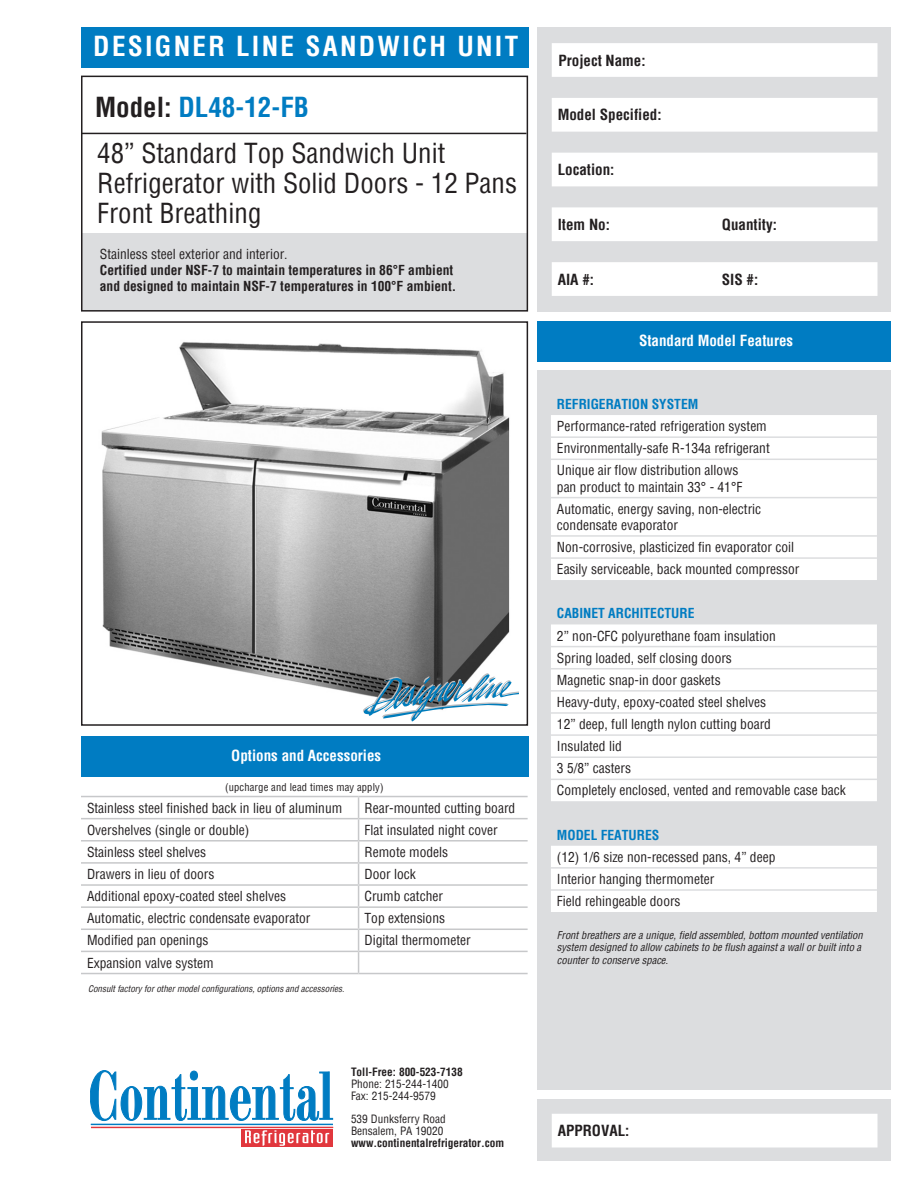
<style>
.page{position:relative;width:918px;height:1188px;background:#fff}
.page>*{position:absolute;margin:0;border:0;box-sizing:border-box;transform-origin:0 0}
.t1{font:condensed 27px "Helvetica";color:#231f20}
.t2{font:700 condensed 27px "Helvetica";letter-spacing:.085em;color:#fff}
.t3{font:700 condensed 27px "Helvetica";color:#007cc2}
.t4{font:700 condensed 15px "Helvetica";color:#231f20}
.t5{font:700 condensed 15px "Helvetica";color:#fff}
.t6{font:condensed 13.5px "Helvetica";color:#231f20}
.t7{font:700 condensed 13.5px "Helvetica";color:#231f20}
.t8{font:700 condensed 13.5px "Helvetica";color:#007cc2}
.t9{font:condensed 11.25px "Helvetica";color:#231f20}
.t10{font:700 condensed 11.25px "Helvetica";color:#231f20}
.t11{font:italic condensed 10.5px/12.6px "Helvetica";color:#231f20}
.t12{font:condensed 10.5px "Helvetica";letter-spacing:.015em;color:#231f20}
.t13{font:italic condensed 9px "Helvetica";color:#231f20}
.s1{color:#231f20}
</style>
<div class="page">
<div style="left:538px;top:1099px;width:353px;height:62px;background:#dcdddf"></div>
<div style="left:81px;top:233px;width:446px;height:77px;background:#dcdddf"></div>
<div style="left:81px;top:321px;width:447px;height:405px;border:2px solid #231f20"></div>
<div style="left:538px;top:321px;width:353px;height:40px;background:#007cc2"></div>
<div style="left:538px;top:370px;width:353px;height:720px;background:#dcdddf"></div>
<div style="left:538px;top:27px;width:353px;height:285px;background:#dcdddf"></div>
<svg style="left:90px;top:1070px;width:243px;height:51px"></svg>
<hr style="left:91px;top:1124px;width:242px;height:1px;background:#007cc2">
<hr style="left:91px;top:1127px;width:242px;height:1px;background:#e1373d">
<div style="left:241px;top:1129px;width:92px;height:17px;background:#e1373d"></div>
<svg style="left:245px;top:1130px;width:84px;height:16px"></svg>
<svg style="left:552px;top:43px;width:326px;height:253px;fill:#fff"></svg>
<div style="left:81px;top:76px;width:447px;height:236px;border:2px solid #231f20"></div>
<div style="left:81px;top:27px;width:447px;height:40px;background:#007cc2"></div>
<div style="left:552px;top:1114px;width:326px;height:34px;background:#fff"></div>
<div style="left:81px;top:736px;width:447px;height:40px;background:#007cc2"></div>
<hr style="left:81px;top:133px;width:445px;height:1px;background:#231f20">
<img style="left:101px;top:342px;width:409px;height:353px">
<div style="left:551px;top:415px;width:326px;height:120px;background:#fff"></div>
<div style="left:551px;top:537px;width:326px;height:43px;background:#fff"></div>
<svg style="left:551px;top:624px;width:326px;height:288px;fill:#fff"></svg>
<hr style="left:551px;top:459px;width:326px;height:1px;background:#dcdddf">
<hr style="left:551px;top:497px;width:326px;height:1px;background:#dcdddf">
<hr style="left:551px;top:557px;width:326px;height:2px;background:#dcdddf">
<hr style="left:551px;top:646px;width:326px;height:1px;background:#dcdddf">
<hr style="left:551px;top:668px;width:326px;height:1px;background:#dcdddf">
<hr style="left:551px;top:690px;width:326px;height:2px;background:#dcdddf">
<hr style="left:551px;top:712px;width:326px;height:2px;background:#dcdddf">
<hr style="left:551px;top:734px;width:326px;height:2px;background:#dcdddf">
<hr style="left:551px;top:756px;width:326px;height:2px;background:#dcdddf">
<hr style="left:551px;top:779px;width:326px;height:1px;background:#dcdddf">
<hr style="left:551px;top:867px;width:326px;height:2px;background:#dcdddf">
<hr style="left:551px;top:436px;width:326px;height:2px;background:#dcdddf">
<hr style="left:551px;top:889px;width:326px;height:2px;background:#dcdddf">
<hr style="left:359px;top:906px;width:169px;height:2px;background:#c7c8ca">
<hr style="left:359px;top:951px;width:169px;height:1px;background:#c7c8ca">
<hr style="left:359px;top:973px;width:169px;height:1px;background:#c7c8ca">
<hr style="left:359px;top:929px;width:169px;height:1px;background:#c7c8ca">
<hr style="left:81px;top:951px;width:278px;height:1px;background:#c7c8ca">
<hr style="left:81px;top:973px;width:278px;height:1px;background:#c7c8ca">
<hr style="left:81px;top:796px;width:278px;height:1px;background:#c7c8ca">
<hr style="left:359px;top:796px;width:169px;height:1px;background:#c7c8ca">
<hr style="left:81px;top:818px;width:278px;height:1px;background:#c7c8ca">
<hr style="left:359px;top:818px;width:169px;height:1px;background:#c7c8ca">
<hr style="left:81px;top:840px;width:278px;height:2px;background:#c7c8ca">
<hr style="left:359px;top:840px;width:169px;height:2px;background:#c7c8ca">
<hr style="left:81px;top:862px;width:278px;height:2px;background:#c7c8ca">
<hr style="left:359px;top:862px;width:169px;height:2px;background:#c7c8ca">
<hr style="left:81px;top:884px;width:278px;height:2px;background:#c7c8ca">
<hr style="left:359px;top:884px;width:169px;height:2px;background:#c7c8ca">
<svg style="left:358px;top:797px;width:1px;height:176px"></svg>
<hr style="left:81px;top:906px;width:278px;height:2px;background:#c7c8ca">
<hr style="left:81px;top:929px;width:278px;height:1px;background:#c7c8ca">
<svg style="left:363px;top:673px;width:155px;height:48px"></svg>
<p class="t2" style="left:93px;top:29px;width:426px">DESIGNER LINE SANDWICH UNIT</p>
<p class="t3" style="left:95px;top:89px;width:215px"><span class="s1">Model:</span> DL48-12-FB</p>
<p class="t1" style="left:97px;top:135px;width:349px">48” Standard Top Sandwich Unit</p>
<p class="t1" style="left:97px;top:165px;width:421px">Refrigerator with Solid Doors - 12 Pans</p>
<p class="t1" style="left:97px;top:195px;width:166px">Front Breathing</p>
<p class="t6" style="left:100px;top:245px;width:189px">Stainless steel exterior and interior.</p>
<p class="t7" style="left:100px;top:261px;width:355px">Certified under NSF-7 to maintain temperatures in 86°F ambient</p>
<p class="t7" style="left:100px;top:277px;width:358px">and designed to maintain NSF-7 temperatures in 100°F ambient.</p>
<p class="t5" style="left:231px;top:746px;width:151px">Options and Accessories</p>
<p class="t12" style="left:225px;top:780px;width:160px">(upcharge and lead times may apply)</p>
<p class="t6" style="left:87px;top:799px;width:257px">Stainless steel finished back in lieu of aluminum</p>
<p class="t6" style="left:365px;top:799px;width:152px">Rear-mounted cutting board</p>
<p class="t6" style="left:87px;top:821px;width:164px">Overshelves (single or double)</p>
<p class="t6" style="left:365px;top:821px;width:135px">Flat insulated night cover</p>
<p class="t6" style="left:87px;top:843px;width:121px">Stainless steel shelves</p>
<p class="t6" style="left:365px;top:843px;width:85px">Remote models</p>
<p class="t6" style="left:87px;top:865px;width:129px">Drawers in lieu of doors</p>
<p class="t6" style="left:365px;top:865px;width:53px">Door lock</p>
<p class="t6" style="left:87px;top:887px;width:201px">Additional epoxy-coated steel shelves</p>
<p class="t6" style="left:365px;top:887px;width:80px">Crumb catcher</p>
<p class="t6" style="left:87px;top:910px;width:225px">Automatic, electric condensate evaporator</p>
<p class="t6" style="left:365px;top:910px;width:82px">Top extensions</p>
<p class="t6" style="left:87px;top:932px;width:123px">Modified pan openings</p>
<p class="t6" style="left:365px;top:932px;width:108px">Digital thermometer</p>
<p class="t6" style="left:87px;top:954px;width:128px">Expansion valve system</p>
<p class="t13" style="left:88px;top:983px;width:258px">Consult factory for other model configurations, options and accessories.</p>
<p class="t10" style="left:351px;top:1065px;width:113px">Toll-Free: 800-523-7138</p>
<p class="t9" style="left:351px;top:1077px;width:99px">Phone: 215-244-1400</p>
<p class="t9" style="left:351px;top:1089px;width:86px">Fax: 215-244-9579</p>
<p class="t9" style="left:351px;top:1112px;width:96px">539 Dunksferry Road</p>
<p class="t9" style="left:351px;top:1124px;width:94px">Bensalem, PA 19020</p>
<p class="t10" style="left:351px;top:1135px;width:155px">www.continentalrefrigerator.com</p>
<p class="t4" style="left:559px;top:50px;width:89px">Project Name:</p>
<p class="t4" style="left:558px;top:105px;width:105px">Model Specified:</p>
<p class="t4" style="left:558px;top:160px;width:58px">Location:</p>
<p class="t4" style="left:558px;top:215px;width:54px">Item No:</p>
<p class="t4" style="left:722px;top:215px;width:57px">Quantity:</p>
<p class="t4" style="left:558px;top:269px;width:38px">AIA #:</p>
<p class="t4" style="left:722px;top:269px;width:38px">SIS #:</p>
<p class="t5" style="left:639px;top:331px;width:156px">Standard Model Features</p>
<p class="t8" style="left:557px;top:395px;width:143px">REFRIGERATION SYSTEM</p>
<p class="t6" style="left:557px;top:417px;width:211px">Performance-rated refrigeration system</p>
<p class="t6" style="left:557px;top:440px;width:214px">Environmentally-safe R-134a refrigerant</p>
<p class="t6" style="left:557px;top:462px;width:183px">Unique air flow distribution allows</p>
<p class="t6" style="left:557px;top:478px;width:187px">pan product to maintain 33° - 41°F</p>
<p class="t6" style="left:557px;top:500px;width:206px">Automatic, energy saving, non-electric</p>
<p class="t6" style="left:557px;top:516px;width:123px">condensate evaporator</p>
<p class="t6" style="left:557px;top:538px;width:239px">Non-corrosive, plasticized fin evaporator coil</p>
<p class="t6" style="left:557px;top:561px;width:244px">Easily serviceable, back mounted compressor</p>
<p class="t8" style="left:557px;top:605px;width:139px">CABINET ARCHITECTURE</p>
<p class="t6" style="left:557px;top:627px;width:220px">2” non-CFC polyurethane foam insulation</p>
<p class="t6" style="left:557px;top:649px;width:177px">Spring loaded, self closing doors</p>
<p class="t6" style="left:557px;top:671px;width:165px">Magnetic snap-in door gaskets</p>
<p class="t6" style="left:557px;top:693px;width:211px">Heavy-duty, epoxy-coated steel shelves</p>
<p class="t6" style="left:557px;top:715px;width:216px">12” deep, full length nylon cutting board</p>
<p class="t6" style="left:557px;top:738px;width:66px">Insulated lid</p>
<p class="t6" style="left:557px;top:760px;width:76px">3 5/8” casters</p>
<p class="t6" style="left:557px;top:782px;width:290px">Completely enclosed, vented and removable case back</p>
<p class="t8" style="left:557px;top:826px;width:104px">MODEL FEATURES</p>
<p class="t6" style="left:557px;top:848px;width:220px">(12) 1/6 size non-recessed pans, 4” deep</p>
<p class="t6" style="left:557px;top:870px;width:159px">Interior hanging thermometer</p>
<p class="t6" style="left:557px;top:892px;width:125px">Field rehingeable doors</p>
<p class="t11" style="left:557px;top:928px;width:307px">Front breathers are a unique, field assembled, bottom mounted ventilation system designed to allow cabinets to be flush against a wall or built into a counter to conserve space.</p>
<p class="t4" style="left:558px;top:1121px;width:73px">APPROVAL:</p>
</div>
